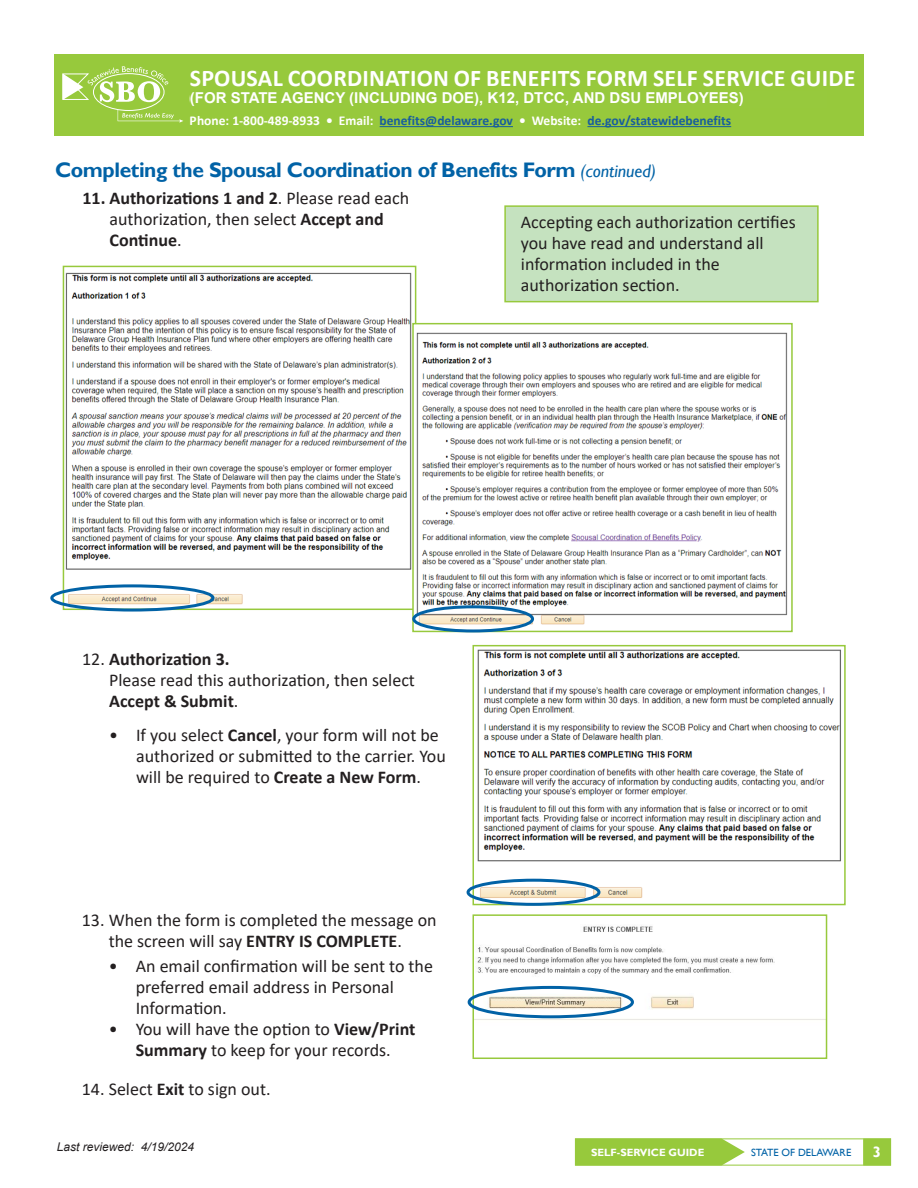
<style>
.page{position:relative;width:918px;height:1188px;background:#fff}
.page>*{position:absolute;margin:0;border:0;box-sizing:border-box;transform-origin:0 0}
.t1{font:700 24px "Calibri";letter-spacing:.01em;color:#fff}
.t2{font:700 21px "Gill Sans";letter-spacing:-.02em;color:#0162a6}
.BoldNumbers{font:18px/21px "Calibri";color:#231f20}
.BoldNumbers-2{font:700 18px "Calibri";color:#231f20}
.t3{font:700 15px "Arial";color:#fff}
.t4{font:italic 300 15px "Calibri";color:#231f20}
.t5{font:700 15px "Gill Sans";color:#fff}
.t6{font:700 13.5px/22.5px "Calibri";color:#fff}
.t7{font:italic 12px "Arial";color:#231f20}
.t8{font:700 10.5px "Gill Sans";color:#fff}
.t9{font:10.5px "Gill Sans";color:#0162a6}
.s1{color:#175d9e}
.s2{font-weight:400;font-style:italic;font-size:18px}
.s3{font-weight:700}
.s4{font-weight:400}
</style>
<div class="page">
<svg style="left:575px;top:1138px;width:170px;height:28px;background:#9ecc4a"></svg>
<div style="left:864px;top:1139px;width:26px;height:26px;background:#97c93c"></div>
<div style="left:863px;top:1139px;width:28px;height:27px;border:2px solid #97c93c"></div>
<svg style="left:864px;top:1139px;width:1px;height:26px"></svg>
<div style="left:54px;top:54px;width:810px;height:81px;background:#97c93c"></div>
<hr style="left:380px;top:126px;width:133px;height:1px;background:#175d9e">
<hr style="left:587px;top:126px;width:144px;height:1px;background:#175d9e">
<svg style="left:62px;top:66px;width:106px;height:36px"></svg>
<svg style="left:118px;top:109px;width:65px;height:14px"></svg>
<div style="left:504px;top:205px;width:315px;height:97px;background:#c5e2bf;border:2px solid #97c93c"></div>
<img style="left:475px;top:926px;width:349px;height:94px">
<div style="left:472px;top:914px;width:355px;height:145px;border:2px solid #97c93c"></div>
<img style="left:475px;top:649px;width:366px;height:251px">
<div style="left:472px;top:645px;width:374px;height:260px;border:2px solid #97c93c"></div>
<div style="left:467px;top:879px;width:133px;height:27px;border:3px solid #0162a6;border-radius:50%"></div>
<div style="left:468px;top:986px;width:166px;height:32px;border:3px solid #0162a6;border-radius:50%"></div>
<img style="left:66px;top:272px;width:347px;height:333px">
<div style="left:63px;top:266px;width:353px;height:344px;border:2px solid #97c93c"></div>
<div style="left:50px;top:584px;width:164px;height:28px;border:3px solid #0162a6;border-radius:50%"></div>
<div style="left:413px;top:324px;width:379px;height:307px;background:#fff"></div>
<img style="left:415px;top:332px;width:373px;height:294px">
<div style="left:412px;top:323px;width:381px;height:309px;border:2px solid #97c93c"></div>
<div style="left:412px;top:605px;width:122px;height:27px;border:3px solid #0162a6;border-radius:50%"></div>
<h1 class="t1" style="left:190px;top:61px;width:667px">SPOUSAL COORDINATION OF BENEFITS FORM SELF SERVICE GUIDE</h1>
<p class="t6" style="left:189px;top:87px;width:543px">(FOR STATE, K12, DOE, DTCC AND DSU EMPLOYEES)<br>Phone: 1-800-489-8933 • Email: <span class="s1">benefits@delaware.gov</span> • Website: <span class="s1">de.gov/statewidebenefits</span></p>
<p class="t3" style="left:190px;top:87px;width:555px">(FOR STATE AGENCY (INCLUDING DOE), K12, DTCC, AND DSU EMPLOYEES)</p>
<p class="t2" style="left:55px;top:157px;width:603px">Completing the Spousal Coordination of Benefits Form <span class="s2">(continued)</span></p>
<p class="BoldNumbers" style="left:110px;top:187px;width:301px;text-indent:-27px"><span class="s3">11. Authorizations 1 and 2</span>. Please read each authorization, then select <span class="s3">Accept and<br>Continue</span>.</p>
<p class="BoldNumbers" style="left:521px;top:211px;width:276px">Accepting each authorization certifies</p>
<p class="BoldNumbers" style="left:521px;top:232px;width:244px">you have read and understand all</p>
<p class="BoldNumbers" style="left:521px;top:253px;width:201px">information included in the authorization section.</p>
<p class="BoldNumbers-2" style="left:82px;top:646px;width:149px"><span class="s4">12.</span> Authorization 3.</p>
<p class="BoldNumbers" style="left:109px;top:669px;width:307px">Please read this authorization, then select<br><span class="s3">Accept &amp; Submit</span>.</p>
<p class="BoldNumbers" style="left:136px;top:724px;width:311px;text-indent:-27px">• If you select <span class="s3">Cancel</span>, your form will not be authorized or submitted to the carrier. You will be required to <span class="s3">Create a New Form</span>.</p>
<p class="BoldNumbers" style="left:82px;top:909px;width:356px;text-align:center">13. When the form is completed the message on the screen will say <span class="s3">ENTRY IS COMPLETE</span>.</p>
<p class="BoldNumbers" style="left:136px;top:955px;width:299px;text-indent:-27px">• An email confirmation will be sent to the preferred email address in Personal<br>Information.</p>
<p class="BoldNumbers" style="left:109px;top:1018px;width:308px;text-align:center">• You will have the option to <span class="s3">View/Print<br>Summary</span> to keep for your records.</p>
<p class="BoldNumbers" style="left:82px;top:1078px;width:190px">14. Select <span class="s3">Exit</span> to sign out.</p>
<p class="t7" style="left:57px;top:1139px;width:139px">Last reviewed: 4/19/2024</p>
<p class="t4" style="left:59px;top:1141px;width:155px">Last reviewed: 4/20/2021</p>
<p class="t8" style="left:591px;top:1146px;width:115px">SELF-SERVICE GUIDE</p>
<p class="t9" style="left:751px;top:1146px;width:102px">STATE OF DELAWARE</p>
<p class="t5" style="left:873px;top:1143px;width:10px">3</p>
</div>
